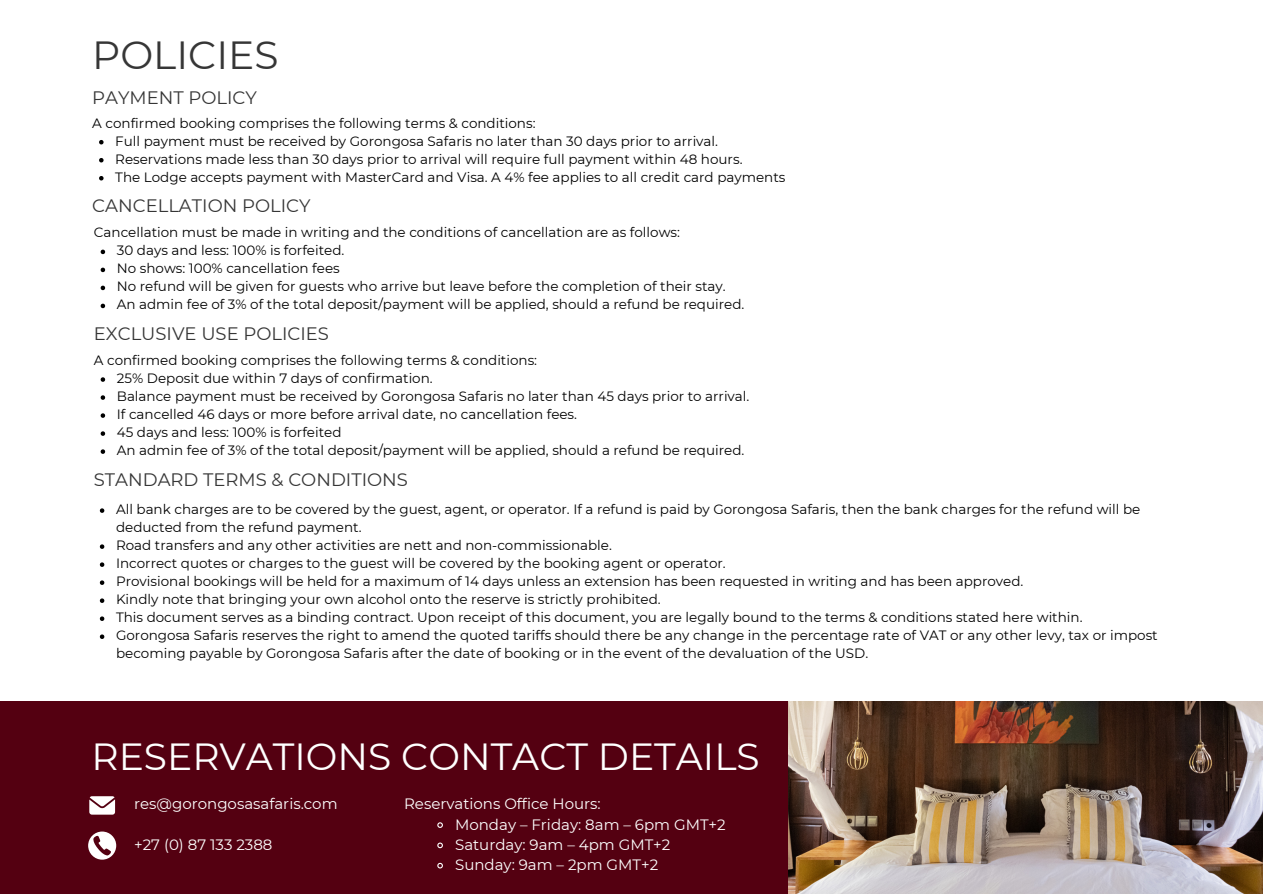
<style>
.page{position:relative;width:1263px;height:894px;background:#fff}
.page>*{position:absolute;margin:0;border:0;box-sizing:border-box;transform-origin:0 0}
.t1{font:39.15px "Montserrat";color:#363636}
.t2{font:37.65px "Montserrat";color:#fff}
.t3{font:18px "Montserrat";color:#363636}
.t4{font:15px "Montserrat";color:#fff}
.t5{font:13.5px/18px "Montserrat";color:#000}
</style>
<div class="page">
<div style="left:0;top:701px;width:1263px;height:192px;background:#540011"></div>
<img style="left:788px;top:701px;width:475px;height:192px">
<svg style="left:89px;top:796px;width:26px;height:18px"></svg>
<svg style="left:88px;top:831px;width:28px;height:28px"></svg>
<svg style="left:99px;top:140px;width:5px;height:4px"></svg>
<svg style="left:99px;top:158px;width:5px;height:4px"></svg>
<svg style="left:99px;top:176px;width:5px;height:4px"></svg>
<svg style="left:101px;top:249px;width:4px;height:5px"></svg>
<svg style="left:101px;top:267px;width:4px;height:5px"></svg>
<svg style="left:101px;top:285px;width:4px;height:5px"></svg>
<svg style="left:101px;top:303px;width:4px;height:5px"></svg>
<svg style="left:100px;top:508px;width:4px;height:4px"></svg>
<svg style="left:100px;top:544px;width:4px;height:4px"></svg>
<svg style="left:100px;top:562px;width:4px;height:4px"></svg>
<svg style="left:100px;top:580px;width:4px;height:4px"></svg>
<svg style="left:100px;top:598px;width:4px;height:4px"></svg>
<svg style="left:100px;top:616px;width:4px;height:4px"></svg>
<svg style="left:100px;top:634px;width:4px;height:4px"></svg>
<svg style="left:437px;top:822px;width:6px;height:6px"></svg>
<svg style="left:437px;top:842px;width:6px;height:6px"></svg>
<svg style="left:437px;top:862px;width:6px;height:7px"></svg>
<svg style="left:101px;top:377px;width:4px;height:4px"></svg>
<svg style="left:101px;top:395px;width:4px;height:4px"></svg>
<svg style="left:101px;top:413px;width:4px;height:4px"></svg>
<svg style="left:101px;top:431px;width:4px;height:4px"></svg>
<svg style="left:101px;top:449px;width:4px;height:4px"></svg>
<h1 class="t1" style="left:92px;top:31px;width:188px">POLICIES</h1>
<p class="t3" style="left:92px;top:87px;width:166px">PAYMENT POLICY</p>
<p class="t5" style="left:92px;top:114px;width:445px">A confirmed booking comprises the following terms &amp; conditions:</p>
<p class="t5" style="left:115px;top:132px;width:604px">Full payment must be received by Gorongosa Safaris no later than 30 days prior to arrival.</p>
<p class="t5" style="left:115px;top:150px;width:629px">Reservations made less than 30 days prior to arrival will require full payment within 48 hours.</p>
<h2 class="t5" style="left:115px;top:168px;width:672px">The Lodge accepts payment with MasterCard and Visa. A 4% fee applies to all credit card payments</h2>
<p class="t3" style="left:92px;top:195px;width:220px">CANCELLATION POLICY</p>
<p class="t5" style="left:94px;top:223px;width:588px">Cancellation must be made in writing and the conditions of cancellation are as follows:</p>
<p class="t5" style="left:117px;top:241px;width:229px">30 days and less: 100% is forfeited.</p>
<p class="t5" style="left:117px;top:259px;width:224px">No shows: 100% cancellation fees</p>
<p class="t5" style="left:117px;top:277px;width:610px">No refund will be given for guests who arrive but leave before the completion of their stay.</p>
<h2 class="t5" style="left:117px;top:295px;width:629px">An admin fee of 3% of the total deposit/payment will be applied, should a refund be required.</h2>
<p class="t3" style="left:94px;top:322px;width:237px">EXCLUSIVE USE POLICIES</p>
<p class="t5" style="left:94px;top:351px;width:445px">A confirmed booking comprises the following terms &amp; conditions:</p>
<p class="t5" style="left:117px;top:369px;width:317px">25% Deposit due within 7 days of confirmation.</p>
<p class="t5" style="left:117px;top:387px;width:634px">Balance payment must be received by Gorongosa Safaris no later than 45 days prior to arrival.</p>
<p class="t5" style="left:117px;top:405px;width:462px">If cancelled 46 days or more before arrival date, no cancellation fees.</p>
<p class="t5" style="left:117px;top:423px;width:226px">45 days and less: 100% is forfeited</p>
<p class="t5" style="left:117px;top:441px;width:629px">An admin fee of 3% of the total deposit/payment will be applied, should a refund be required.</p>
<p class="t3" style="left:94px;top:468px;width:315px">STANDARD TERMS &amp; CONDITIONS</p>
<p class="t5" style="left:116px;top:500px;width:1026px">All bank charges are to be covered by the guest, agent, or operator. If a refund is paid by Gorongosa Safaris, then the bank charges for the refund will be deducted from the refund payment.</p>
<p class="t5" style="left:116px;top:536px;width:497px">Road transfers and any other activities are nett and non-commissionable.</p>
<p class="t5" style="left:116px;top:554px;width:611px">Incorrect quotes or charges to the guest will be covered by the booking agent or operator.</p>
<p class="t5" style="left:116px;top:572px;width:909px">Provisional bookings will be held for a maximum of 14 days unless an extension has been requested in writing and has been approved.</p>
<p class="t5" style="left:116px;top:590px;width:546px">Kindly note that bringing your own alcohol onto the reserve is strictly prohibited.</p>
<h2 class="t5" style="left:116px;top:608px;width:968px">This document serves as a binding contract. Upon receipt of this document, you are legally bound to the terms &amp; conditions stated here within.</h2>
<p class="t5" style="left:116px;top:626px;width:1043px">Gorongosa Safaris reserves the right to amend the quoted tariffs should there be any change in the percentage rate of VAT or any other levy, tax or impost becoming payable by Gorongosa Safaris after the date of booking or in the event of the devaluation of the USD.</p>
<p class="t2" style="left:92px;top:733px;width:670px">RESERVATIONS CONTACT DETAILS</p>
<p class="t4" style="left:134px;top:794px;width:205px">res@gorongosasafaris.com</p>
<p class="t4" style="left:134px;top:835px;width:140px">+27 (0) 87 133 2388</p>
<p class="t4" style="left:404px;top:794px;width:198px">Reservations Office Hours:</p>
<p class="t4" style="left:455px;top:814px;width:272px">Monday – Friday: 8am – 6pm GMT+2</p>
<p class="t4" style="left:455px;top:835px;width:217px">Saturday: 9am – 4pm GMT+2</p>
<h1 class="t4" style="left:455px;top:855px;width:205px">Sunday: 9am – 2pm GMT+2</h1>
</div>
